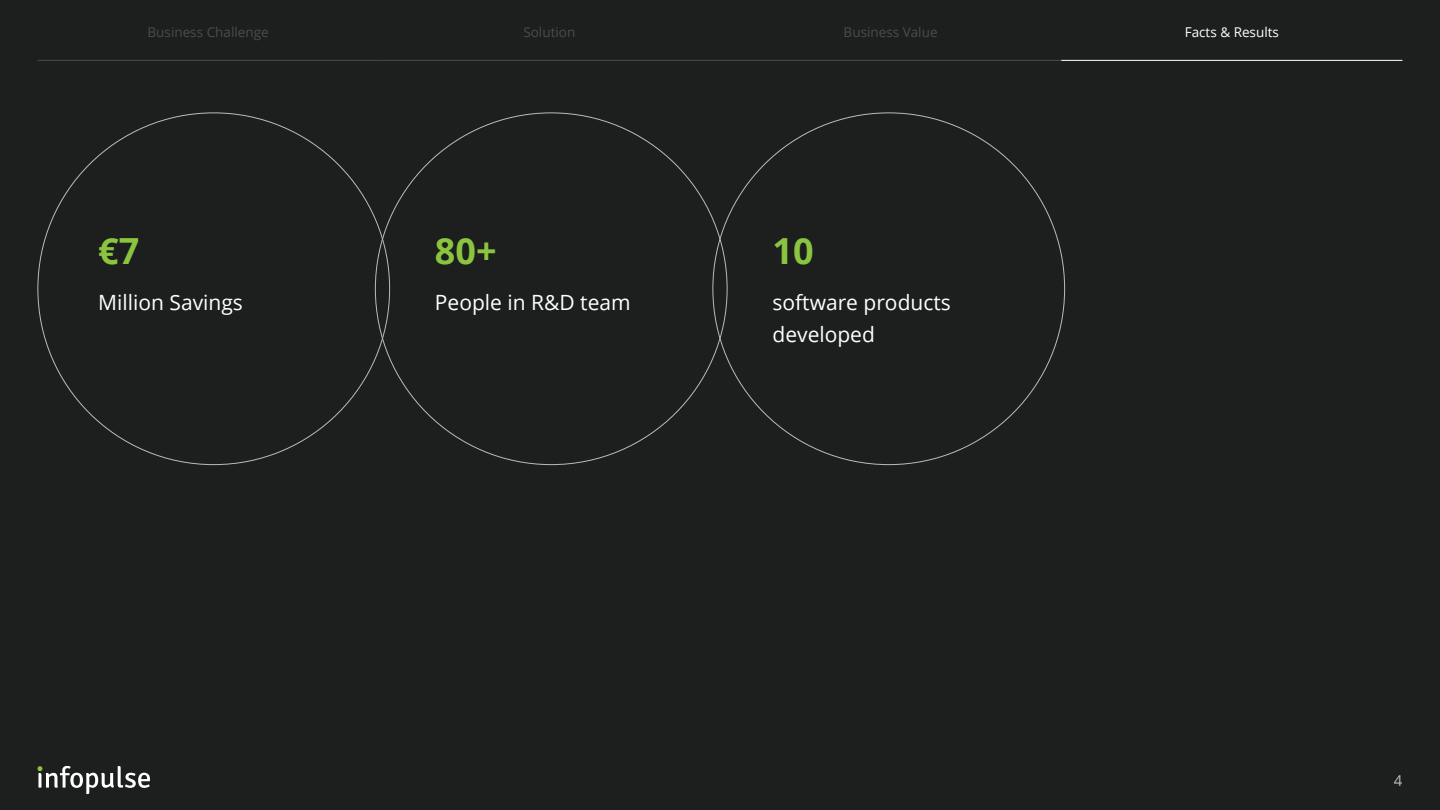
<style>
.page{position:relative;width:1440px;height:810px;background:#1d1e1e}
.page>*{position:absolute;margin:0;border:0;box-sizing:border-box;transform-origin:0 0}
.t1{font:700 36px "Open Sans";color:#8bc53f}
.t2{font:21px/31.5px "Open Sans";color:#fff}
.t3{font:15px "Open Sans";color:#b5bec0}
.t4{font:13.5px "Open Sans";color:#4b4d4d}
.t5{font:13.5px "Open Sans";color:#fff}
</style>
<div class="page">
<svg style="left:37px;top:766px;width:113px;height:28px"></svg>
<hr style="left:38px;top:60px;width:341px;height:1px;background:#4b4d4d">
<hr style="left:720px;top:60px;width:341px;height:1px;background:#4b4d4d">
<hr style="left:379px;top:60px;width:341px;height:1px;background:#4b4d4d">
<hr style="left:1061px;top:60px;width:341px;height:1px;background:#fff">
<p class="t4" style="left:148px;top:22px;width:123px">Business Challenge</p>
<p class="t4" style="left:523px;top:22px;width:53px">Solution</p>
<p class="t4" style="left:844px;top:22px;width:95px">Business Value</p>
<p class="t5" style="left:1185px;top:22px;width:96px">Facts &amp; Results</p>
<h1 class="t1" style="left:98px;top:225px;width:43px">€7</h1>
<p class="t2" style="left:98px;top:286px;width:146px">Million Savings</p>
<h1 class="t1" style="left:435px;top:225px;width:63px">80+</h1>
<p class="t2" style="left:435px;top:286px;width:197px">People in R&amp;D team</p>
<h1 class="t1" style="left:773px;top:225px;width:43px">10</h1>
<p class="t2" style="left:773px;top:286px;width:180px">software products developed</p>
<p class="t3" style="left:1394px;top:770px;width:10px">4</p>
</div>
